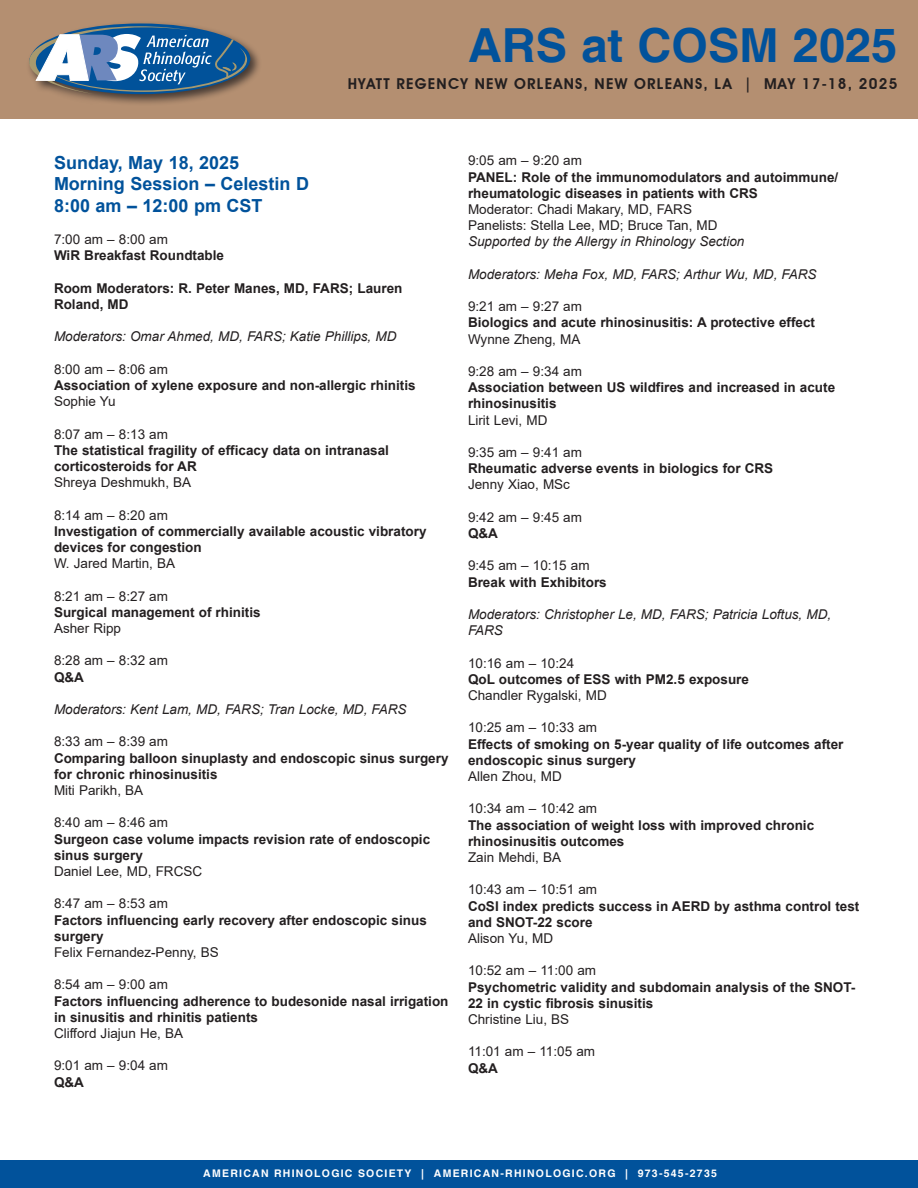
<style>
.page{position:relative;width:918px;height:1188px;background:#fff}
.page>*{position:absolute;margin:0;border:0;box-sizing:border-box;transform-origin:0 0}
.t1{font:700 46.95px "Helvetica";color:#01529b}
.t2{font:700 18px "Arial";color:#01529b}
.t3{font:600 15px "Avant Garde IT Cby BT";letter-spacing:.08em;color:#231f20}
.t4{font:700 13.5px/16.2px "Arial";color:#231f20}
.t5{font:13.5px "Arial";color:#231f20}
.t6{font:italic 13.5px/16.2px "Arial";color:#231f20}
.t7{font:700 10.5px "Helvetica";letter-spacing:.12em;color:#fff}
</style>
<div class="page">
<div style="left:0;top:1160px;width:918px;height:28px;background:#01529b"></div>
<div style="left:0;top:0;width:918px;height:119px;background:#b48f71"></div>
<div style="left:26px;top:21px;width:236px;height:86px;background:#231f20;opacity:.75"></div>
<svg style="left:29px;top:23px;width:221px;height:71px"></svg>
<h1 class="t1" style="left:468px;top:17px;width:431px">ARS at COSM 2025</h1>
<p class="t3" style="left:348px;top:75px;width:551px">HYATT REGENCY NEW ORLEANS, NEW ORLEANS, LA | MAY 17-18, 2025</p>
<p class="t2" style="left:54px;top:150px;width:187px">Sunday, May 18, 2025</p>
<p class="t2" style="left:54px;top:171px;width:257px">Morning Session – Celestin D</p>
<p class="t2" style="left:54px;top:193px;width:210px">8:00 am – 12:00 pm CST</p>
<p class="t5" style="left:54px;top:230px;width:116px">7:00 am – 8:00 am</p>
<p class="t4" style="left:54px;top:248px;width:172px">WiR Breakfast Roundtable</p>
<p class="t4" style="left:54px;top:280px;width:350px">Room Moderators: R. Peter Manes, MD, FARS; Lauren<br>Roland, MD</p>
<p class="t6" style="left:54px;top:329px;width:344px">Moderators: Omar Ahmed, MD, FARS; Katie Phillips, MD</p>
<p class="t5" style="left:54px;top:360px;width:116px">8:00 am – 8:06 am</p>
<p class="t4" style="left:54px;top:377px;width:363px">Association of xylene exposure and non-allergic rhinitis</p>
<p class="t5" style="left:54px;top:392px;width:63px">Sophie Yu</p>
<p class="t5" style="left:54px;top:425px;width:116px">8:07 am – 8:13 am</p>
<p class="t4" style="left:54px;top:442px;width:336px">The statistical fragility of efficacy data on intranasal corticosteroids for AR</p>
<p class="t5" style="left:54px;top:473px;width:139px">Shreya Deshmukh, BA</p>
<p class="t5" style="left:54px;top:506px;width:116px">8:14 am – 8:20 am</p>
<p class="t4" style="left:54px;top:523px;width:374px">Investigation of commercially available acoustic vibratory devices for congestion</p>
<p class="t5" style="left:54px;top:554px;width:123px">W. Jared Martin, BA</p>
<p class="t5" style="left:54px;top:587px;width:116px">8:21 am – 8:27 am</p>
<p class="t4" style="left:54px;top:604px;width:208px">Surgical management of rhinitis</p>
<p class="t5" style="left:54px;top:619px;width:69px">Asher Ripp</p>
<p class="t5" style="left:54px;top:651px;width:116px">8:28 am – 8:32 am</p>
<p class="t4" style="left:54px;top:669px;width:31px">Q&amp;A</p>
<p class="t6" style="left:54px;top:701px;width:354px">Moderators: Kent Lam, MD, FARS; Tran Locke, MD, FARS</p>
<p class="t5" style="left:54px;top:732px;width:116px">8:33 am – 8:39 am</p>
<p class="t4" style="left:54px;top:750px;width:396px">Comparing balloon sinuplasty and endoscopic sinus surgery for chronic rhinosinusitis</p>
<p class="t5" style="left:54px;top:781px;width:91px">Miti Parikh, BA</p>
<p class="t5" style="left:54px;top:813px;width:116px">8:40 am – 8:46 am</p>
<p class="t4" style="left:54px;top:831px;width:378px">Surgeon case volume impacts revision rate of endoscopic sinus surgery</p>
<p class="t5" style="left:54px;top:862px;width:150px">Daniel Lee, MD, FRCSC</p>
<p class="t5" style="left:54px;top:894px;width:116px">8:47 am – 8:53 am</p>
<p class="t4" style="left:54px;top:912px;width:374px">Factors influencing early recovery after endoscopic sinus surgery</p>
<p class="t5" style="left:54px;top:943px;width:166px">Felix Fernandez-Penny, BS</p>
<p class="t5" style="left:54px;top:975px;width:116px">8:54 am – 9:00 am</p>
<p class="t4" style="left:54px;top:993px;width:396px">Factors influencing adherence to budesonide nasal irrigation in sinusitis and rhinitis patients</p>
<p class="t5" style="left:54px;top:1024px;width:131px">Clifford Jiajun He, BA</p>
<p class="t5" style="left:54px;top:1056px;width:116px">9:01 am – 9:04 am</p>
<p class="t4" style="left:54px;top:1074px;width:31px">Q&amp;A</p>
<p class="t5" style="left:468px;top:151px;width:116px">9:05 am – 9:20 am</p>
<p class="t4" style="left:468px;top:169px;width:372px">PANEL: Role of the immunomodulators and autoimmune/ rheumatologic diseases in patients with CRS</p>
<p class="t5" style="left:468px;top:200px;width:226px">Moderator: Chadi Makary, MD, FARS</p>
<p class="t5" style="left:468px;top:216px;width:251px">Panelists: Stella Lee, MD; Bruce Tan, MD</p>
<p class="t6" style="left:468px;top:234px;width:278px">Supported by the Allergy in Rhinology Section</p>
<p class="t6" style="left:468px;top:266px;width:350px">Moderators: Meha Fox, MD, FARS; Arthur Wu, MD, FARS</p>
<p class="t5" style="left:468px;top:297px;width:116px">9:21 am – 9:27 am</p>
<p class="t4" style="left:468px;top:315px;width:349px">Biologics and acute rhinosinusitis: A protective effect</p>
<p class="t5" style="left:468px;top:330px;width:114px">Wynne Zheng, MA</p>
<p class="t5" style="left:468px;top:362px;width:116px">9:28 am – 9:34 am</p>
<p class="t4" style="left:468px;top:379px;width:369px">Association between US wildfires and increased in acute rhinosinusitis</p>
<p class="t5" style="left:468px;top:411px;width:81px">Lirit Levi, MD</p>
<p class="t5" style="left:468px;top:443px;width:116px">9:35 am – 9:41 am</p>
<p class="t4" style="left:468px;top:460px;width:307px">Rheumatic adverse events in biologics for CRS</p>
<p class="t5" style="left:468px;top:475px;width:104px">Jenny Xiao, MSc</p>
<p class="t5" style="left:468px;top:508px;width:116px">9:42 am – 9:45 am</p>
<p class="t4" style="left:468px;top:525px;width:31px">Q&amp;A</p>
<p class="t5" style="left:468px;top:556px;width:123px">9:45 am – 10:15 am</p>
<p class="t4" style="left:468px;top:574px;width:140px">Break with Exhibitors</p>
<p class="t6" style="left:468px;top:606px;width:365px">Moderators: Christopher Le, MD, FARS; Patricia Loftus, MD,<br>FARS</p>
<p class="t5" style="left:468px;top:654px;width:108px">10:16 am – 10:24</p>
<p class="t4" style="left:468px;top:671px;width:283px">QoL outcomes of ESS with PM2.5 exposure</p>
<p class="t5" style="left:468px;top:686px;width:140px">Chandler Rygalski, MD</p>
<p class="t5" style="left:468px;top:718px;width:131px">10:25 am – 10:33 am</p>
<p class="t4" style="left:468px;top:736px;width:377px">Effects of smoking on 5-year quality of life outcomes after endoscopic sinus surgery</p>
<p class="t5" style="left:468px;top:767px;width:95px">Allen Zhou, MD</p>
<p class="t5" style="left:468px;top:799px;width:131px">10:34 am – 10:42 am</p>
<p class="t4" style="left:468px;top:817px;width:348px">The association of weight loss with improved chronic rhinosinusitis outcomes</p>
<p class="t5" style="left:468px;top:848px;width:95px">Zain Mehdi, BA</p>
<p class="t5" style="left:468px;top:880px;width:131px">10:43 am – 10:51 am</p>
<p class="t4" style="left:468px;top:898px;width:393px">CoSI index predicts success in AERD by asthma control test and SNOT-22 score</p>
<p class="t5" style="left:468px;top:929px;width:87px">Alison Yu, MD</p>
<p class="t5" style="left:468px;top:961px;width:130px">10:52 am – 11:00 am</p>
<p class="t4" style="left:468px;top:979px;width:389px">Psychometric validity and subdomain analysis of the SNOT-<br>22 in cystic fibrosis sinusitis</p>
<p class="t5" style="left:468px;top:1010px;width:103px">Christine Liu, BS</p>
<p class="t5" style="left:468px;top:1042px;width:129px">11:01 am – 11:05 am</p>
<p class="t4" style="left:468px;top:1060px;width:31px">Q&amp;A</p>
<p class="t7" style="left:203px;top:1167px;width:515px">AMERICAN RHINOLOGIC SOCIETY | AMERICAN-RHINOLOGIC.ORG | 973-545-2735</p>
</div>
